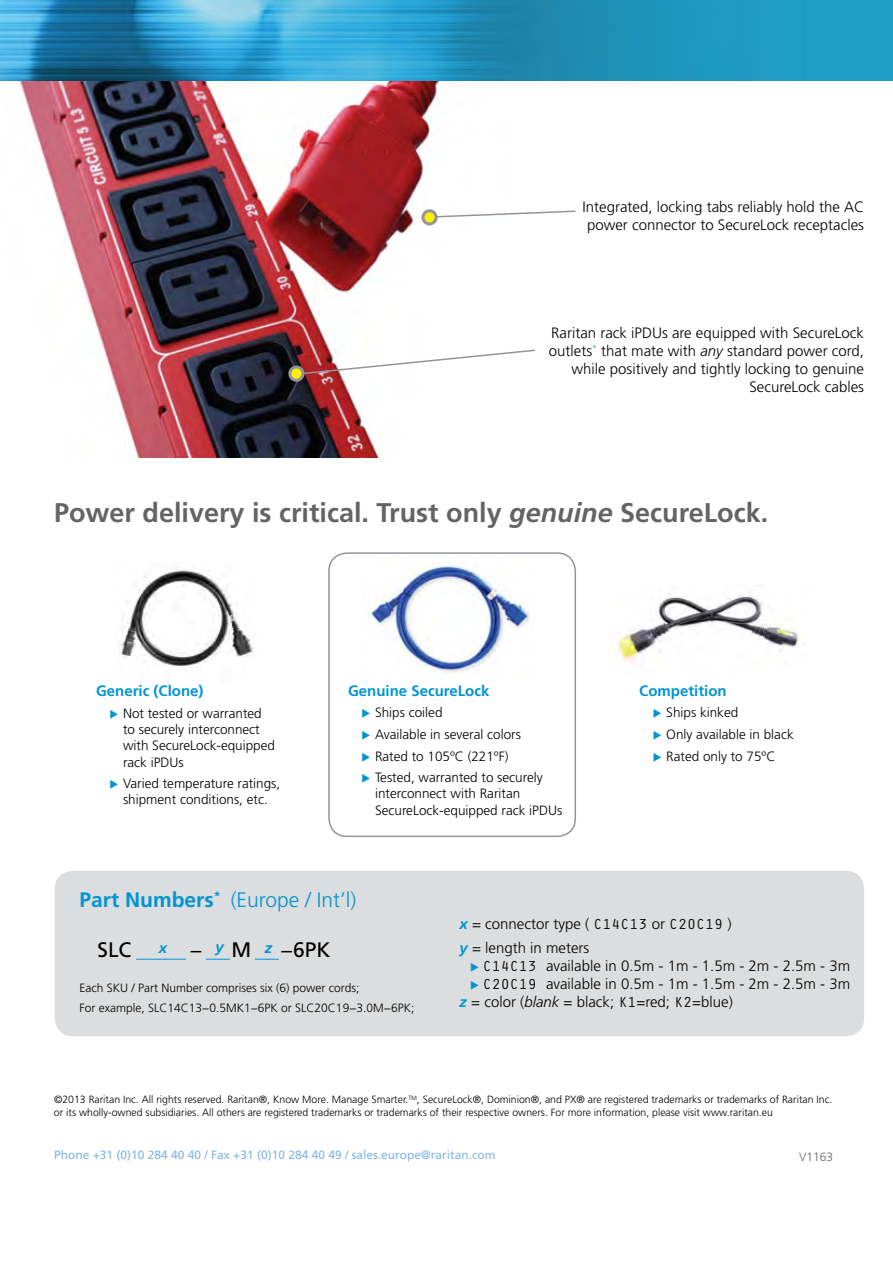
<style>
.page{position:relative;width:893px;height:1263px;background:#fff}
.page>*{position:absolute;margin:0;border:0;box-sizing:border-box;transform-origin:0 0}
.t1{font:700 27px "Frutiger LT Std";color:#636466}
.t2{font:300 21px "Frutiger LT Std";color:#0194d3}
.t3{font:21px "Frutiger LT Std";color:#000}
.t4{font:300 15px/18px "Frutiger LT Std";color:#000}
.t5{font:700 15px "Frutiger LT Std";color:#0194d3}
.t6{font:italic 700 15px "Frutiger LT Std";color:#0194d3}
.t7{font:300 13.5px/16.2px "Frutiger LT Std";color:#000}
.t8{font:300 12px/19.8px "Frutiger LT Std";color:#000}
.t9{font:12px "Frutiger LT Std";color:#82b6e2}
.t10{font:300 12px "Frutiger LT Std";color:#636466}
.t11{font:300 10.5px/12.6px "Frutiger LT Std";color:#000}
.s1{font-style:italic}
.s2{color:#0194d3}
.s3{font-weight:700}
.s4{font-weight:300;font-style:normal;font-size:21px;color:#000}
.s5{font-weight:300}
.s6{font-weight:700;font-style:italic;color:#0194d3}
.s7{font-family:"Orator Std";font-weight:400}
</style>
<div class="page">
<div style="left:55px;top:871px;width:809px;height:165px;background:#dcddde;border-radius:18px"></div>
<img style="left:2px;top:80px;width:507px;height:377px">
<svg style="left:434px;top:210px;width:142px;height:9px"></svg>
<img style="left:0;top:0;width:893px;height:80px">
<img style="left:612px;top:594px;width:192px;height:79px">
<img style="left:120px;top:568px;width:134px;height:101px">
<img style="left:367px;top:562px;width:164px;height:111px">
<div style="left:328px;top:552px;width:248px;height:285px;border:2px solid #939598;border-radius:18px"></div>
<div style="left:423px;top:211px;width:13px;height:13px;background:#fff200;border-radius:50%"></div>
<div style="left:421px;top:209px;width:17px;height:16px;border:3px solid #939598;border-radius:50%"></div>
<svg style="left:294px;top:349px;width:241px;height:27px"></svg>
<div style="left:290px;top:367px;width:13px;height:13px;background:#fff200;border-radius:50%"></div>
<div style="left:288px;top:365px;width:17px;height:17px;border:3px solid #939598;border-radius:50%"></div>
<hr style="left:136px;top:959px;width:50px;height:1px;background:#0194d3">
<svg style="left:206px;top:959px;width:24px;height:1px"></svg>
<svg style="left:255px;top:959px;width:24px;height:1px"></svg>
<p class="t4" style="left:583px;top:198px;width:283px">Integrated, locking tabs reliably hold the AC power connector to SecureLock receptacles</p>
<p class="t4" style="left:549px;top:324px;width:317px;text-align:right">Raritan rack iPDUs are equipped with SecureLock outlets<sup>*</sup> that mate with <span class="s1">any</span> standard power cord, while positively and tightly locking to genuine SecureLock cables</p>
<h1 class="t1" style="left:54px;top:497px;width:716px">Power delivery is critical. Trust only <span class="s1">genuine</span> SecureLock.</h1>
<p class="t5" style="left:96px;top:682px;width:109px">Generic (Clone)</p>
<p class="t7" style="left:123px;top:705px;width:154px;text-indent:-13px"><span class="s2">◆</span> Not tested or warranted to securely interconnect with SecureLock-equipped rack iPDUs</p>
<p class="t7" style="left:110px;top:776px;width:172px;text-align:center"><span class="s2">◆</span> Varied temperature ratings, shipment conditions, etc.</p>
<p class="t5" style="left:348px;top:682px;width:143px">Genuine SecureLock</p>
<p class="t7" style="left:362px;top:705px;width:83px"><span class="s2">◆</span> Ships coiled</p>
<p class="t7" style="left:362px;top:726px;width:161px"><span class="s2">◆</span> Available in several colors</p>
<p class="t7" style="left:362px;top:748px;width:149px"><span class="s2">◆</span> Rated to 105ºC (221ºF)</p>
<p class="t7" style="left:375px;top:770px;width:189px;text-indent:-13px"><span class="s2">◆</span> Tested, warranted to securely interconnect with Raritan<br>SecureLock-equipped rack iPDUs</p>
<h2 class="t2" style="left:80px;top:888px;width:278px"><span class="s3">Part Numbers</span><sup>*</sup> (Europe / Int’l)</h2>
<p class="t5" style="left:639px;top:682px;width:89px">Competition</p>
<p class="t7" style="left:653px;top:705px;width:87px"><span class="s2">◆</span> Ships kinked</p>
<p class="t7" style="left:653px;top:726px;width:142px"><span class="s2">◆</span> Only available in black</p>
<p class="t7" style="left:653px;top:748px;width:124px"><span class="s2">◆</span> Rated only to 75ºC</p>
<h2 class="t3" style="left:98px;top:937px;width:35px">SLC</h2>
<p class="t6" style="left:159px;top:939px;width:45px">x <span class="s4">−</span></p>
<h2 class="t3" style="left:232px;top:937px;width:21px">M</h2>
<p class="t6" style="left:215px;top:938px;width:10px">y</p>
<h2 class="t3" style="left:265px;top:937px;width:67px"><sup>z</sup> <span class="s5">−</span>6PK</h2>
<p class="t8" style="left:80px;top:978px;width:336px">Each SKU / Part Number comprises six (6) power cords;<br>For example, SLC14C13−0.5MK1−6PK or SLC20C19−3.0M−6PK;</p>
<p class="t4" style="left:459px;top:912px;width:274px;line-height:23.4px"><span class="s6">x</span> = connector type ( <span class="s7">C14C13</span> or <span class="s7">C20C19</span> ) <span class="s6">y</span> = length in meters</p>
<p class="t4" style="left:470px;top:957px;width:382px"><span class="s2">◆</span> <span class="s7">C14C13</span> available in 0.5m - 1m - 1.5m - 2m - 2.5m - 3m</p>
<p class="t4" style="left:459px;top:975px;width:392px;text-indent:11px"><span class="s2">◆</span> <span class="s7">C20C19</span> available in 0.5m - 1m - 1.5m - 2m - 2.5m - 3m <span class="s6">z</span> = color (<span class="s1">blank</span> = black; <span class="s7">K1</span>=red; <span class="s7">K2</span>=blue)</p>
<p class="t11" style="left:54px;top:1093px;width:780px">©2013 Raritan Inc. All rights reserved. Raritan®, Know More. Manage Smarter.<sup>TM</sup>, SecureLock®, Dominion®, and PX® are registered trademarks or trademarks of Raritan Inc. or its wholly-owned subsidiaries. All others are registered trademarks or trademarks of their respective owners. For more information, please visit www.raritan.eu</p>
<p class="t9" style="left:54px;top:1148px;width:443px">Phone +31 (0)10 284 40 40 / Fax +31 (0)10 284 40 49 / sales.europe@raritan.com</p>
<p class="t10" style="left:799px;top:1150px;width:36px">V1163</p>
</div>
